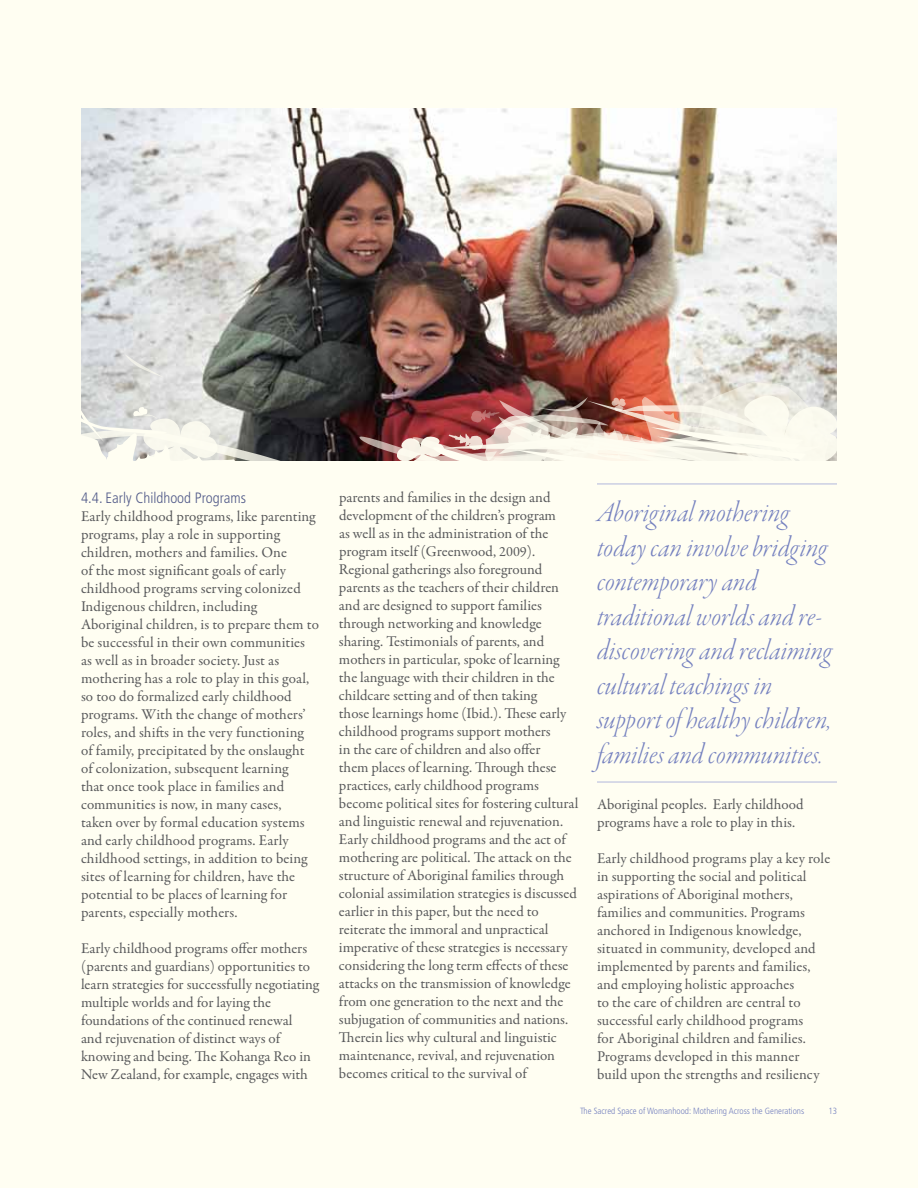
<style>
.page{position:relative;width:918px;height:1188px;background:#fffef2}
.page>*{position:absolute;margin:0;border:0;box-sizing:border-box;transform-origin:0 0}
.t1{font:30px/34.5px "Garamond Premr Pro Lt It Disp";color:#7581bf}
.t2{font:15px/18px "Garamond Premr Pro";color:#58595b}
.t3{font:300 condensed 15px "Frutiger";color:#535c8a}
.t4{font:300 condensed 9px "Frutiger";color:#7581bf}
.s1{font-size:14.25px}
</style>
<div class="page">
<img style="left:81px;top:108px;width:756px;height:352px">
<svg style="left:125px;top:354px;width:39px;height:24px"></svg>
<svg style="left:81px;top:405px;width:223px;height:56px"></svg>
<img style="left:356px;top:381px;width:481px;height:103px">
<hr style="left:597px;top:484px;width:240px;height:1px;background:#b1b7dc">
<hr style="left:597px;top:782px;width:240px;height:1px;background:#b1b7dc">
<p class="t3" style="left:81px;top:489px;width:166px">4.4. Early Childhood Programs</p>
<p class="t2" style="left:81px;top:507px;width:239px">Early childhood programs, like parenting programs, play a role in supporting children, mothers and families. One<br>of the most significant goals of early childhood programs serving colonized Indigenous children, including Aboriginal children, is to prepare them to be successful in their own communities as well as in broader society. Just as mothering has a role to play in this goal, so too do formalized early childhood programs. With the change of mothers’ roles, and shifts in the very functioning of family, precipitated by the onslaught of colonization, subsequent learning<br>that once took place in families and communities is now, in many cases,<br>taken over by formal education systems and early childhood programs. Early childhood settings, in addition to being sites of learning for children, have the potential to be places of learning for parents, especially mothers.</p>
<p class="t2" style="left:81px;top:939px;width:240px">Early childhood programs offer mothers (parents and guardians) opportunities to learn strategies for successfully negotiating multiple worlds and for laying the foundations of the continued renewal<br>and rejuvenation of distinct ways of knowing and being. The Kohanga Reo in New Zealand, for example, engages with</p>
<p class="t2" style="left:339px;top:489px;width:241px">parents and families in the design and development of the children’s program<br>as well as in the administration of the program itself (Greenwood, <span class="s1">2009</span>).<br>Regional gatherings also foreground parents as the teachers of their children and are designed to support families through networking and knowledge sharing. Testimonials of parents, and mothers in particular, spoke of learning the language with their children in the childcare setting and of then taking<br>those learnings home (Ibid.). These early childhood programs support mothers<br>in the care of children and also offer<br>them places of learning. Through these practices, early childhood programs become political sites for fostering cultural and linguistic renewal and rejuvenation.<br>Early childhood programs and the act of mothering are political. The attack on the structure of Aboriginal families through colonial assimilation strategies is discussed earlier in this paper, but the need to reiterate the immoral and unpractical imperative of these strategies is necessary considering the long term effects of these attacks on the transmission of knowledge from one generation to the next and the subjugation of communities and nations.<br>Therein lies why cultural and linguistic maintenance, revival, and rejuvenation becomes critical to the survival of</p>
<h1 class="t1" style="left:597px;top:497px;width:237px">Aboriginal mothering today can involve bridging contemporary and traditional worlds and re&shy;discovering and reclaiming cultural teachings in support of healthy children, families and communities.</h1>
<p class="t2" style="left:597px;top:796px;width:208px">Aboriginal peoples. Early childhood programs have a role to play in this.</p>
<p class="t2" style="left:597px;top:850px;width:235px">Early childhood programs play a key role in supporting the social and political aspirations of Aboriginal mothers, families and communities. Programs anchored in Indigenous knowledge, situated in community, developed and implemented by parents and families, and employing holistic approaches<br>to the care of children are central to successful early childhood programs<br>for Aboriginal children and families.<br>Programs developed in this manner build upon the strengths and resiliency</p>
<p class="t4" style="left:580px;top:1106px;width:226px">The Sacred Space of Womanhood: Mothering Across the Generations</p>
<p class="t4" style="left:828px;top:1106px;width:10px">13</p>
</div>
